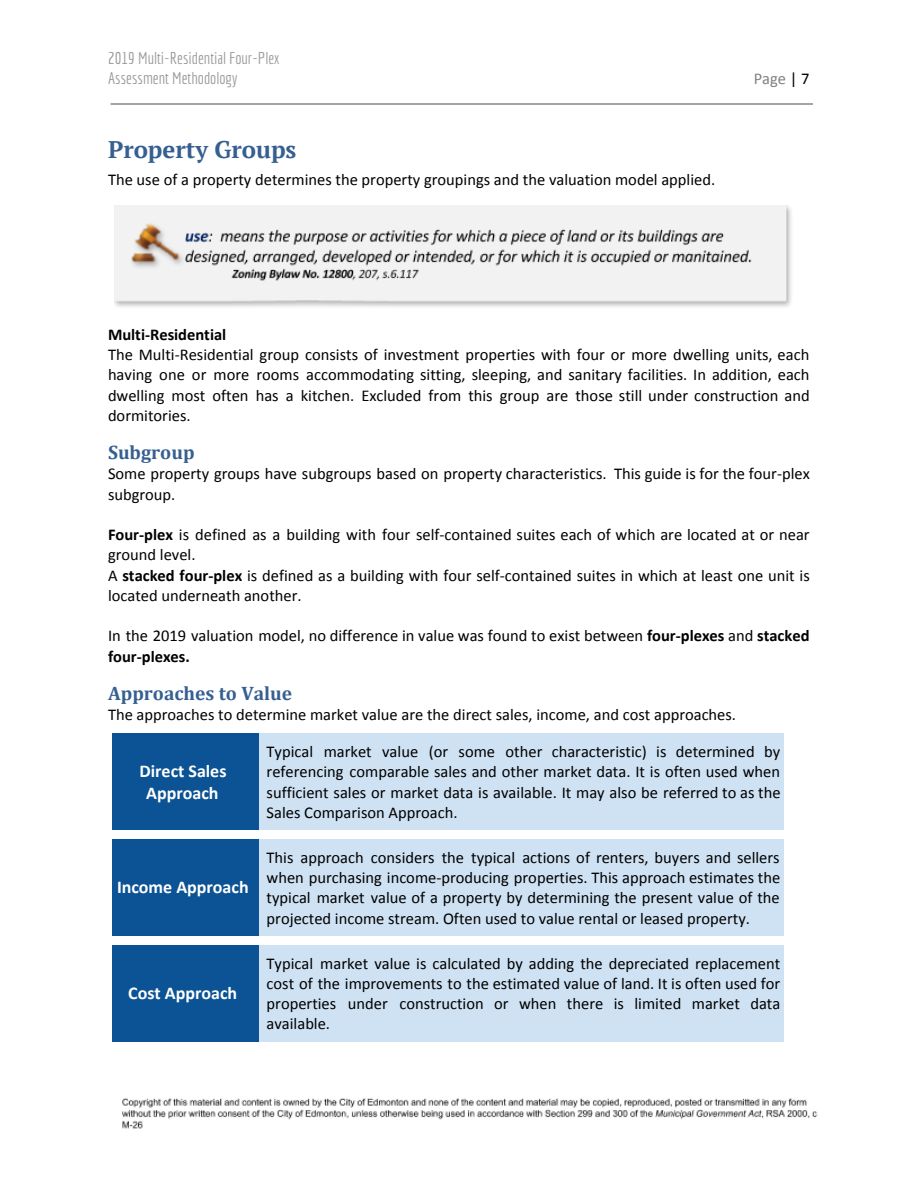
<style>
.page{position:relative;width:918px;height:1188px;background:#fff}
.page>*{position:absolute;margin:0;border:0;box-sizing:border-box;transform-origin:0 0}
.t1{font:700 24px "PT Serif";color:#365f91}
.t2{font:700 19.5px "Cambria";color:#365f91}
.t3{font:700 18px/21.3px "Calibri";color:#fff;text-align:center}
.t4{font:16.5px/20.2px "Calibri";color:#000;text-align:justify}
.t5{font:16.5px/20.2px "Economica";color:#999}
.t6{font:700 16.5px "Calibri";color:#000}
.t7{font:16.5px "Calibri";color:#808080}
.s1{color:#000}
.s2{font-weight:700}
</style>
<div class="page">
<img style="left:115px;top:206px;width:676px;height:101px">
<div style="left:108px;top:729px;width:151px;height:106px;background:#0b5394"></div>
<div style="left:259px;top:729px;width:530px;height:106px;background:#cfe2f3"></div>
<div style="left:108px;top:835px;width:151px;height:105px;background:#0b5394"></div>
<div style="left:259px;top:835px;width:530px;height:105px;background:#cfe2f3"></div>
<div style="left:108px;top:940px;width:151px;height:106px;background:#0b5394"></div>
<div style="left:259px;top:940px;width:530px;height:106px;background:#cfe2f3"></div>
<div style="left:259px;top:1042px;width:534px;height:9px;background:#fff"></div>
<div style="left:784px;top:936px;width:9px;height:115px;background:#fff"></div>
<div style="left:104px;top:1042px;width:155px;height:9px;background:#fff"></div>
<div style="left:104px;top:936px;width:8px;height:115px;background:#fff"></div>
<div style="left:259px;top:936px;width:534px;height:9px;background:#fff"></div>
<div style="left:784px;top:830px;width:9px;height:115px;background:#fff"></div>
<div style="left:104px;top:936px;width:155px;height:9px;background:#fff"></div>
<div style="left:104px;top:830px;width:8px;height:115px;background:#fff"></div>
<div style="left:259px;top:724px;width:534px;height:10px;background:#fff"></div>
<div style="left:259px;top:830px;width:534px;height:9px;background:#fff"></div>
<div style="left:784px;top:724px;width:9px;height:115px;background:#fff"></div>
<div style="left:104px;top:724px;width:155px;height:10px;background:#fff"></div>
<div style="left:104px;top:830px;width:155px;height:9px;background:#fff"></div>
<div style="left:104px;top:724px;width:8px;height:115px;background:#fff"></div>
<img style="left:122px;top:1098px;width:696px;height:31px">
<p class="t5" style="left:108px;top:48px;width:173px">2019 Multi-Residential Four-Plex<br>Assessment Methodology</p>
<h1 class="t1" style="left:108px;top:133px;width:190px">Property Groups</h1>
<p class="t4" style="left:108px;top:170px;width:609px">The use of a property determines the property groupings and the valuation model applied.</p>
<p class="t7" style="left:754px;top:72px;width:57px">Page <span class="s1">| 7</span></p>
<p class="t6" style="left:108px;top:327px;width:120px">Multi-Residential</p>
<p class="t4" style="left:108px;top:346px;width:703px">The Multi-Residential group consists of investment properties with four or more dwelling units, each having one or more rooms accommodating sitting, sleeping, and sanitary facilities. In addition, each dwelling most often has a kitchen. Excluded from this group are those still under construction and dormitories.</p>
<p class="t2" style="left:108px;top:444px;width:88px">Subgroup</p>
<p class="t4" style="left:108px;top:465px;width:703px">Some property groups have subgroups based on property characteristics. This guide is for the four-plex subgroup.</p>
<p class="t4" style="left:108px;top:526px;width:703px;text-align:left"><span class="s2">Four-plex</span> is defined as a building with four self-contained suites each of which are located at or near ground level.<br>A <span class="s2">stacked four-plex</span> is defined as a building with four self-contained suites in which at least one unit is located underneath another.</p>
<p class="t4" style="left:108px;top:627px;width:703px">In the 2019 valuation model, no difference in value was found to exist between <span class="s2">four-plexes</span> and <span class="s2">stacked four-plexes.</span></p>
<p class="t2" style="left:108px;top:685px;width:186px">Approaches to Value</p>
<p class="t4" style="left:108px;top:706px;width:630px">The approaches to determine market value are the direct sales, income, and cost approaches.</p>
<p class="t3" style="left:140px;top:762px;width:89px">Direct Sales<br>Approach</p>
<p class="t3" style="left:117px;top:878px;width:133px">Income Approach</p>
<p class="t3" style="left:128px;top:984px;width:110px">Cost Approach</p>
<p class="t4" style="left:267px;top:743px;width:516px">Typical market value (or some other characteristic) is determined by referencing comparable sales and other market data. It is often used when sufficient sales or market data is available. It may also be referred to as the Sales Comparison Approach.</p>
<p class="t4" style="left:267px;top:849px;width:515px">This approach considers the typical actions of renters, buyers and sellers when purchasing income-producing properties. This approach estimates the typical market value of a property by determining the present value of the projected income stream. Often used to value rental or leased property.</p>
<p class="t4" style="left:267px;top:954px;width:515px">Typical market value is calculated by adding the depreciated replacement cost of the improvements to the estimated value of land. It is often used for properties under construction or when there is limited market data available.</p>
</div>
